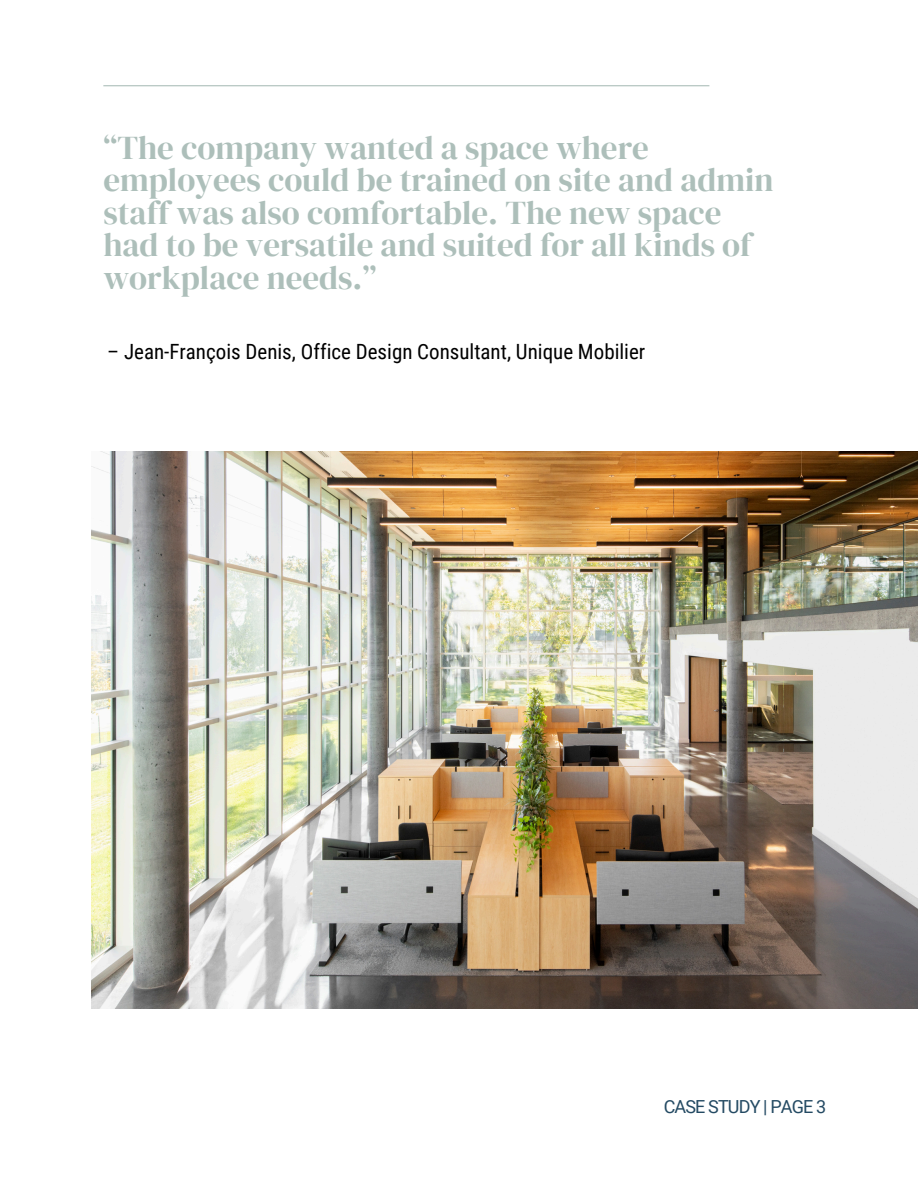
<style>
.page{position:relative;width:918px;height:1188px;background:#fff}
.page>*{position:absolute;margin:0;border:0;box-sizing:border-box;transform-origin:0 0}
.t1{font:33px/32.7px "DM Serif Display";color:#adbfba}
.t2{font:21px "Roboto Condensed";color:#000}
.t3{font:18px "Roboto";letter-spacing:-.05em;color:#244a63}
</style>
<div class="page">
<img style="left:92px;top:452px;width:826px;height:557px">
<hr style="left:103px;top:85px;width:606px;height:1px;background:#adbfba">
<p class="t1" style="left:103px;top:131px;width:672px">“The company wanted a space where employees could be trained on site and admin staff was also comfortable. The new space had to be versatile and suited for all kinds of workplace needs.”</p>
<h1 class="t2" style="left:107px;top:339px;width:540px">– Jean-François Denis, Office Design Consultant, Unique Mobilier</h1>
<h2 class="t3" style="left:664px;top:1096px;width:164px">CASE STUDY | PAGE 3</h2>
</div>
